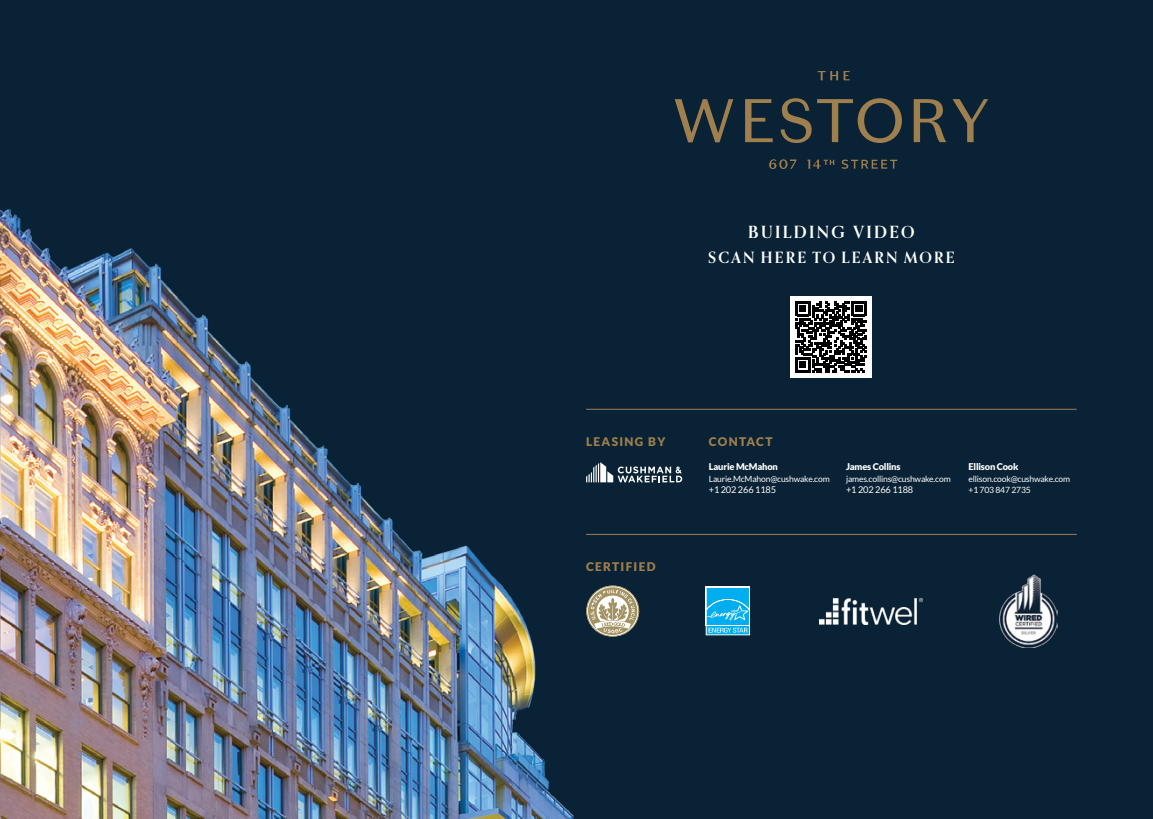
<style>
.page{position:relative;width:1153px;height:819px;background:#0a2235}
.page>*{position:absolute;margin:0;border:0;box-sizing:border-box;transform-origin:0 0}
.t1{font:700 16.8px "Orpheus Pro";letter-spacing:.14em;color:#fff}
.t2{font:700 15.58px "Orpheus Pro";letter-spacing:.14em;color:#fff}
.t3{font:900 11.9px "Lato";letter-spacing:.11em;color:#9f7f4d}
.t4{font:900 9.28px "Lato";letter-spacing:-.02em;color:#fefefe}
.t5{font:9.28px "Lato";letter-spacing:-.02em;color:#fefefe}
.t6{font:8.58px/11.9px "Lato";letter-spacing:-.02em;color:#fefefe}
</style>
<div class="page">
<svg style="left:609px;top:585px;width:30px;height:52px"></svg>
<div style="left:706px;top:587px;width:44px;height:39px;background:#fff"></div>
<svg style="left:706px;top:588px;width:44px;height:47px;background:#31bdf1"></svg>
<hr style="left:586px;top:409px;width:491px;height:1px;background:#9f7f4d">
<hr style="left:586px;top:534px;width:491px;height:1px;background:#9f7f4d">
<img style="left:0;top:209px;width:609px;height:610px">
<svg style="left:675px;top:71px;width:313px;height:98px"></svg>
<img style="left:819px;top:598px;width:104px;height:26px">
<img style="left:1000px;top:575px;width:58px;height:72px">
<svg style="left:586px;top:462px;width:96px;height:20px"></svg>
<div style="left:791px;top:297px;width:81px;height:81px;background:#fff"></div>
<svg style="left:795px;top:301px;width:71px;height:71px"></svg>
<h1 class="t1" style="left:748px;top:221px;width:168px">BUILDING VIDEO</h1>
<h2 class="t2" style="left:708px;top:247px;width:248px">SCAN HERE TO LEARN MORE</h2>
<h3 class="t3" style="left:586px;top:434px;width:81px">LEASING BY</h3>
<h3 class="t3" style="left:586px;top:559px;width:71px">CERTIFIED</h3>
<h3 class="t3" style="left:709px;top:435px;width:65px">CONTACT</h3>
<p class="t4" style="left:709px;top:461px;width:71px">Laurie McMahon</p>
<p class="t6" style="left:709px;top:472px;width:122px">Laurie.McMahon@cushwake.com</p>
<p class="t5" style="left:709px;top:485px;width:69px">+1 202 266 1185</p>
<p class="t4" style="left:846px;top:461px;width:56px">James Collins</p>
<p class="t6" style="left:846px;top:472px;width:106px">james.collins@cushwake.com</p>
<p class="t5" style="left:846px;top:485px;width:69px">+1 202 266 1188</p>
<p class="t4" style="left:968px;top:461px;width:51px">Ellison Cook</p>
<p class="t6" style="left:968px;top:472px;width:103px">ellison.cook@cushwake.com +1 703 847 2735</p>
</div>
